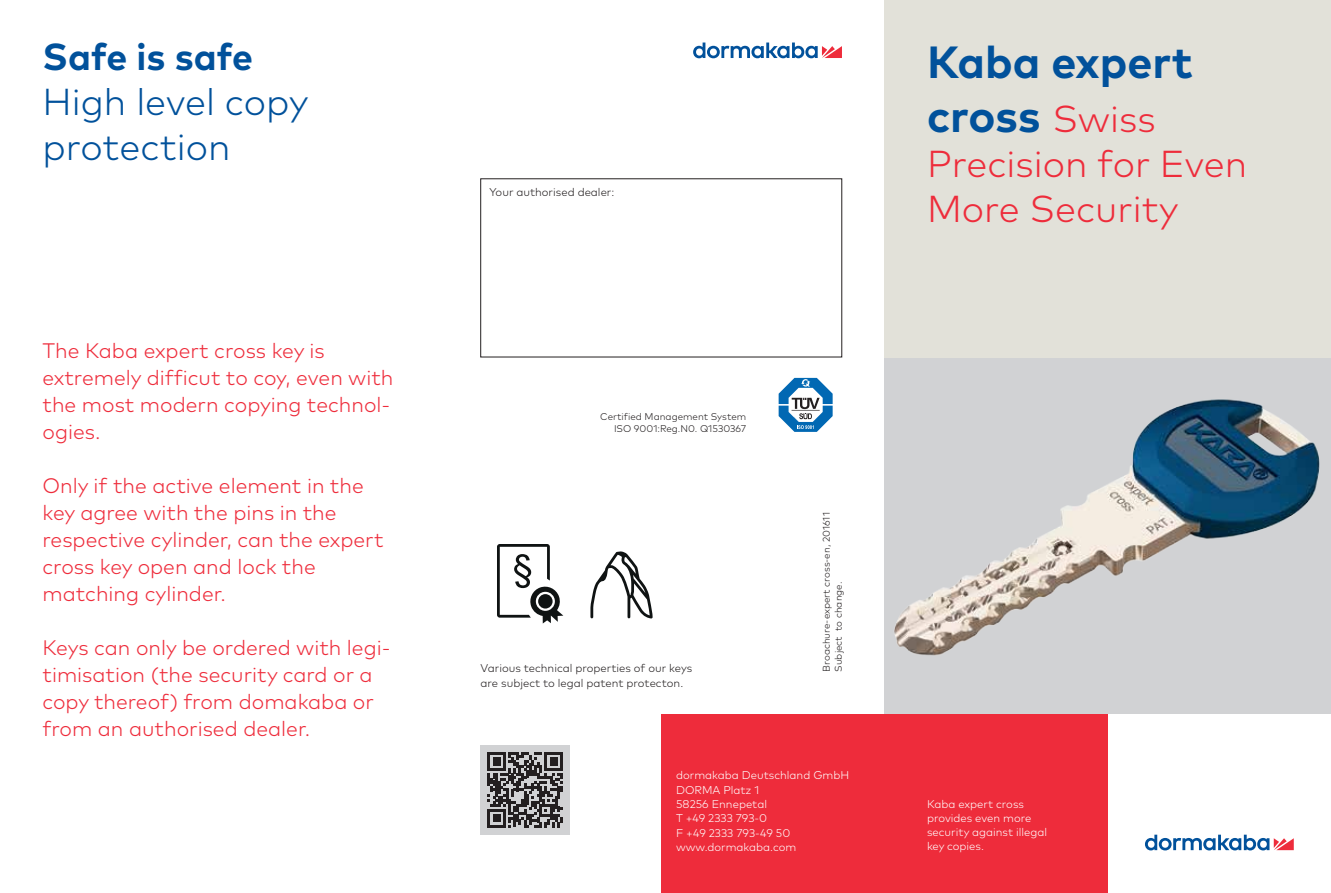
<style>
.page{position:relative;width:1331px;height:893px;background:#fff}
.page>*{position:absolute;margin:0;border:0;box-sizing:border-box;transform-origin:0 0}
.t1{font:700 45px/54px "Mark Pro";color:#01519b}
.t2{font:300 37.5px/45px "Mark Pro";color:#ee2c3b}
.t3{font:300 37.5px/45px "Mark Pro";color:#01519b}
.t4{font:700 37.5px "Mark Pro";color:#01519b}
.t5{font:300 21px/27px "Mark Pro";color:#ee2c3b}
.t6{font:300 11.25px/14.2px "Mark Pro";color:#fff}
.t7{font:300 11.25px/14.2px "Mark Pro";color:#231f20}
.t8{font:300 9.75px/12px "Mark Pro";color:#231f20}
.s1{font-weight:300;font-size:37.5px;color:#ee2c3b}
</style>
<div class="page">
<img style="left:884px;top:357px;width:447px;height:357px">
<svg style="left:1145px;top:835px;width:149px;height:15px"></svg>
<div style="left:480px;top:745px;width:90px;height:90px;background:#d1d2d4"></div>
<svg style="left:488px;top:752px;width:75px;height:75px"></svg>
<svg style="left:497px;top:544px;width:66px;height:79px"></svg>
<svg style="left:590px;top:551px;width:63px;height:67px"></svg>
<div style="left:661px;top:714px;width:223px;height:179px;background:#ee2c3b"></div>
<div style="left:884px;top:714px;width:224px;height:179px;background:#ee2c3b"></div>
<div style="left:884px;top:0;width:447px;height:357px;background:#e2e1d9"></div>
<svg style="left:693px;top:43px;width:149px;height:15px"></svg>
<svg style="left:779px;top:378px;width:54px;height:54px"></svg>
<h2 class="t4" style="left:43px;top:28px;width:212px">Safe is safe</h2>
<h2 class="t3" style="left:43px;top:76px;width:267px">High level copy protection</h2>
<p class="t5" style="left:43px;top:335px;width:352px">The Kaba expert cross key is extremely difficut to coy, even with the most modern copying technol&shy;ogies.</p>
<p class="t5" style="left:43px;top:470px;width:342px">Only if the active element in the key agree with the pins in the respective cylinder, can the expert cross key open and lock the matching cylinder.</p>
<p class="t5" style="left:43px;top:632px;width:349px">Keys can only be ordered with legi&shy;timisation (the security card or a copy thereof) from domakaba or from an authorised dealer.</p>
<p class="t7" style="left:489px;top:184px;width:127px">Your authorised dealer:</p>
<p class="t8" style="left:600px;top:410px;width:147px;text-align:right">Certified Management System<br>ISO 9001:Reg.N0. Q1530367</p>
<p class="t7" style="left:481px;top:660px;width:213px">Various technical properties of our keys are subject to legal patent protecton.</p>
<p class="t8" style="left:820px;top:672px;width:161px;rotate:-90deg">Broachure-expert cross-en, 201611<br>Subject to change.</p>
<p class="t6" style="left:676px;top:767px;width:175px">dormakaba Deutschland GmbH<br>DORMA Platz 1<br>58256 Ennepetal<br>T +49 2333 793-0<br>F +49 2333 793-49 50 www.dormakaba.com</p>
<h1 class="t1" style="left:927px;top:31px;width:267px">Kaba expert cross <span class="s1">Swiss</span></h1>
<h2 class="t2" style="left:927px;top:138px;width:322px">Precision for Even<br>More Security</h2>
<p class="t6" style="left:927px;top:796px;width:122px">Kaba expert cross provides even more security against illegal key copies.</p>
</div>
